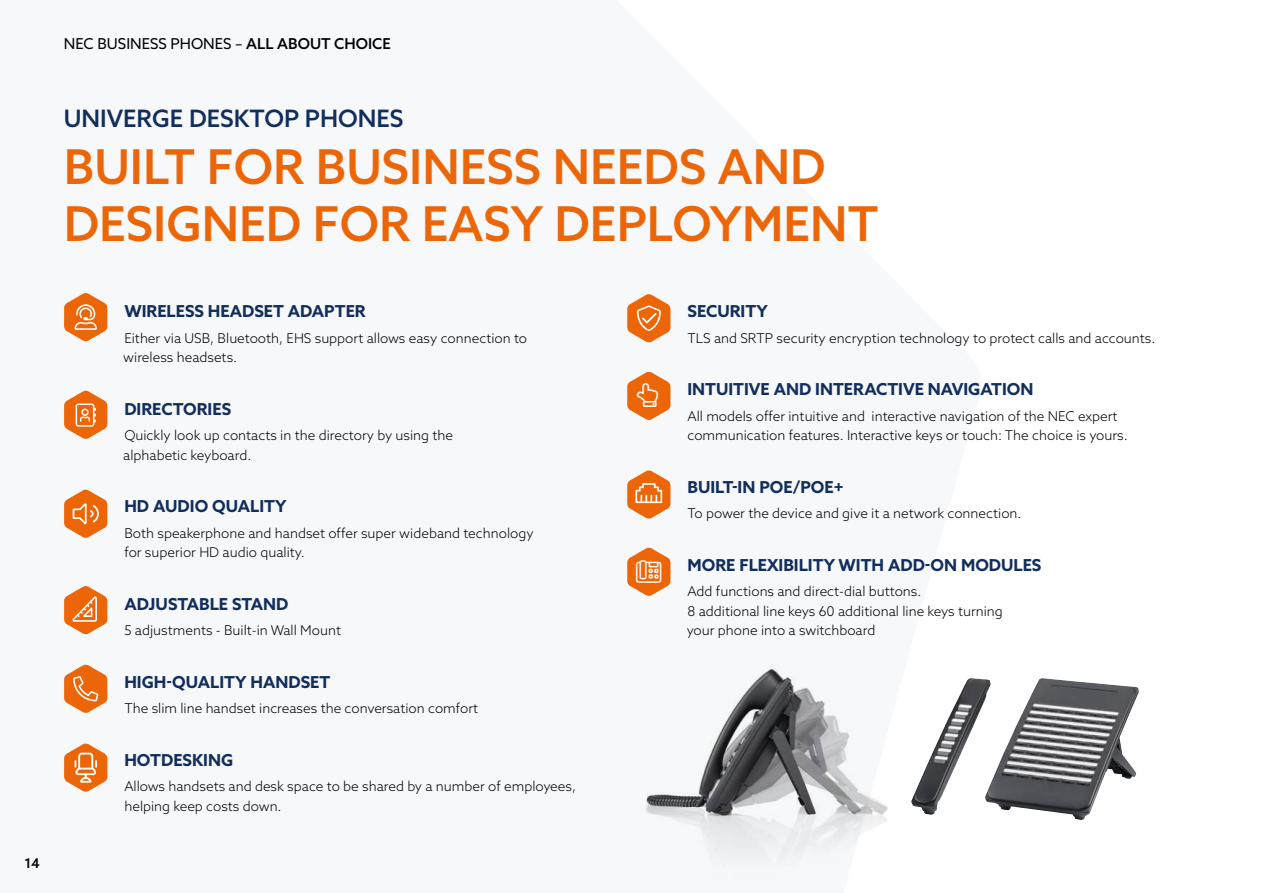
<style>
.page{position:relative;width:1263px;height:893px;background:#fff}
.page>*{position:absolute;margin:0;border:0;box-sizing:border-box;transform-origin:0 0}
.t1{font:500 48px/57px "Azo Sans";color:#ec6608}
.t2{font:500 24px "Azo Sans";color:#122e5c}
.t3{font:700 16.5px "Azo Sans";color:#122e5c}
.t4{font:15px "Azo Sans";color:#000}
.t5{font:300 13.5px/19.5px "Azo Sans";color:#000}
.t6{font:500 13.5px "Azo Sans";color:#000}
.s1{font-weight:500}
</style>
<div class="page">
<svg style="left:64px;top:293px;width:43px;height:49px"></svg>
<svg style="left:64px;top:390px;width:43px;height:49px"></svg>
<svg style="left:627px;top:470px;width:43px;height:49px"></svg>
<svg style="left:64px;top:489px;width:43px;height:49px"></svg>
<svg style="left:64px;top:664px;width:43px;height:49px"></svg>
<svg style="left:627px;top:294px;width:43px;height:49px"></svg>
<svg style="left:64px;top:586px;width:43px;height:49px"></svg>
<img style="left:641px;top:665px;width:247px;height:202px">
<img style="left:991px;top:678px;width:148px;height:142px">
<img style="left:911px;top:678px;width:80px;height:137px">
<svg style="left:64px;top:743px;width:43px;height:49px"></svg>
<svg style="left:627px;top:547px;width:43px;height:49px"></svg>
<svg style="left:627px;top:371px;width:43px;height:49px"></svg>
<p class="t4" style="left:64px;top:34px;width:328px">NEC BUSINESS PHONES – <span class="s1">ALL ABOUT CHOICE</span></p>
<h2 class="t2" style="left:64px;top:103px;width:341px">UNIVERGE DESKTOP PHONES</h2>
<h1 class="t1" style="left:64px;top:138px;width:816px">BUILT FOR BUSINESS NEEDS AND<br>DESIGNED FOR EASY DEPLOYMENT</h1>
<p class="t6" style="left:24px;top:854px;width:17px">14</p>
<p class="t3" style="left:124px;top:300px;width:243px">WIRELESS HEADSET ADAPTER</p>
<p class="t5" style="left:123px;top:328px;width:405px">Either via USB, Bluetooth, EHS support allows easy connection to wireless headsets.</p>
<p class="t3" style="left:124px;top:398px;width:108px">DIRECTORIES</p>
<p class="t5" style="left:123px;top:426px;width:331px">Quickly look up contacts in the directory by using the alphabetic keyboard.</p>
<p class="t3" style="left:124px;top:495px;width:164px">HD AUDIO QUALITY</p>
<p class="t5" style="left:124px;top:523px;width:411px">Both speakerphone and handset offer super wideband technology for superior HD audio quality.</p>
<p class="t3" style="left:124px;top:593px;width:166px">ADJUSTABLE STAND</p>
<p class="t5" style="left:124px;top:621px;width:218px">5 adjustments - Built-in Wall Mount</p>
<p class="t3" style="left:124px;top:671px;width:207px">HIGH-QUALITY HANDSET</p>
<p class="t5" style="left:124px;top:699px;width:355px">The slim line handset increases the conversation comfort</p>
<p class="t3" style="left:124px;top:749px;width:110px">HOTDESKING</p>
<p class="t5" style="left:124px;top:777px;width:453px">Allows handsets and desk space to be shared by a number of employees, helping keep costs down.</p>
<p class="t3" style="left:687px;top:300px;width:82px">SECURITY</p>
<p class="t5" style="left:687px;top:328px;width:470px">TLS and SRTP security encryption technology to protect calls and accounts.</p>
<p class="t3" style="left:687px;top:378px;width:347px">INTUITIVE AND INTERACTIVE NAVIGATION</p>
<p class="t5" style="left:687px;top:406px;width:442px">All models offer intuitive and interactive navigation of the NEC expert communication features. Interactive keys or touch: The choice is yours.</p>
<p class="t3" style="left:687px;top:476px;width:158px">BUILT-IN POE/POE+</p>
<p class="t5" style="left:687px;top:504px;width:336px">To power the device and give it a network connection.</p>
<p class="t3" style="left:687px;top:554px;width:355px">MORE FLEXIBILITY WITH ADD-ON MODULES</p>
<p class="t5" style="left:687px;top:582px;width:318px">Add functions and direct-dial buttons.<br>8 additional line keys 60 additional line keys turning your phone into a switchboard</p>
</div>
